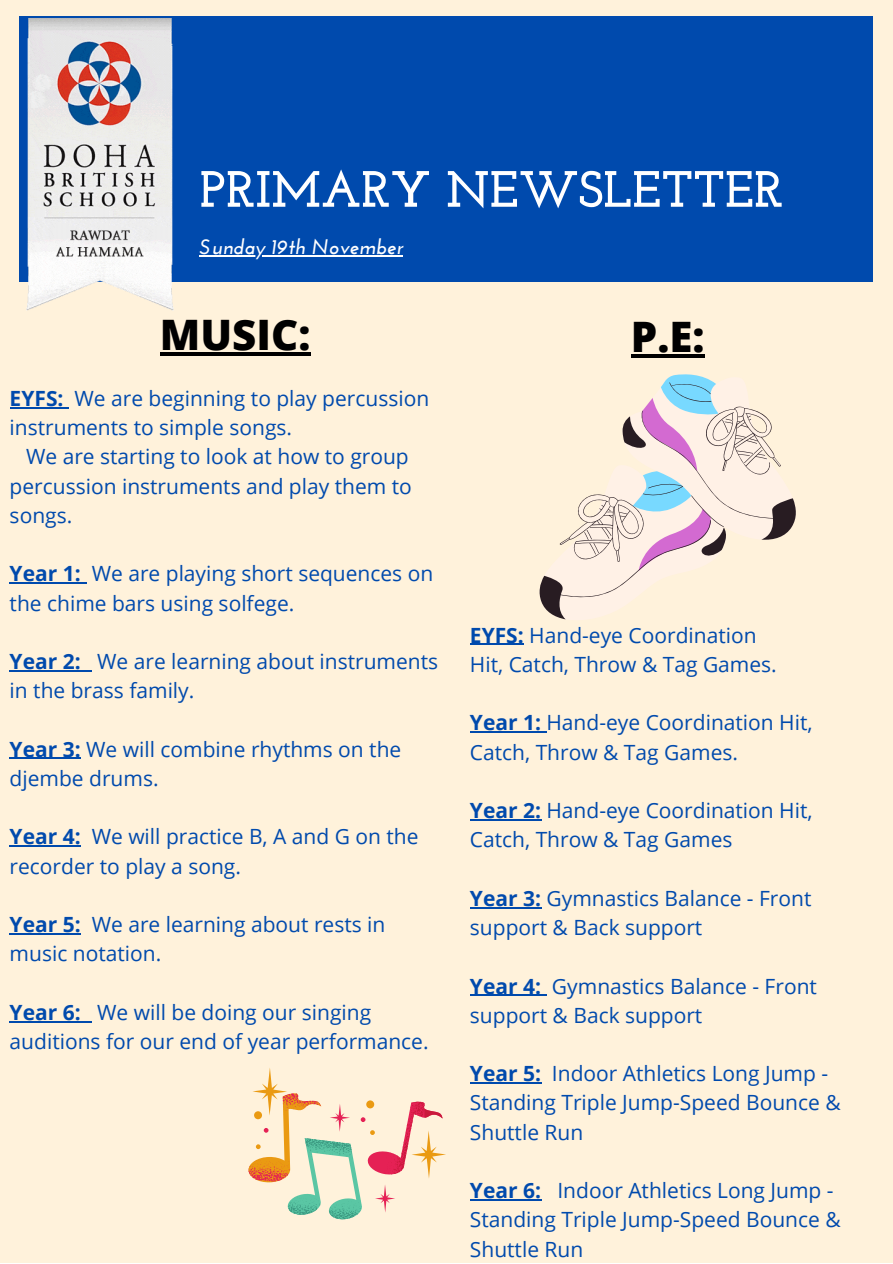
<style>
.page{position:relative;width:893px;height:1264px;background:#fff}
.page>*{position:absolute;margin:0;border:0;box-sizing:border-box;transform-origin:0 0}
.t1{font:700 51px "Josefin Slab";color:#fff}
.t2{font:800 42px "Open Sans";color:#000}
.t3{font:21px/29.2px "Open Sans";color:#004aad}
.t4{font:italic 700 21px "Josefin Sans";color:#fff}
.s1{font-weight:700}
</style>
<div class="page">
<div style="left:0;top:0;width:892px;height:1262px;background:#fff2db"></div>
<svg style="left:248px;top:1068px;width:198px;height:151px"></svg>
<svg style="left:539px;top:374px;width:257px;height:246px"></svg>
<div style="left:19px;top:17px;width:853px;height:265px;background:#004aad"></div>
<img style="left:26px;top:18px;width:148px;height:293px">
<hr style="left:200px;top:255px;width:203px;height:1px;background:#fff">
<hr style="left:160px;top:352px;width:150px;height:3px;background:#000">
<hr style="left:630px;top:355px;width:74px;height:3px;background:#000">
<hr style="left:470px;top:643px;width:54px;height:2px;background:#004aad">
<hr style="left:470px;top:731px;width:76px;height:1px;background:#004aad">
<hr style="left:470px;top:819px;width:71px;height:1px;background:#004aad">
<hr style="left:470px;top:906px;width:71px;height:2px;background:#004aad">
<hr style="left:470px;top:994px;width:71px;height:1px;background:#004aad">
<hr style="left:470px;top:1082px;width:71px;height:1px;background:#004aad">
<hr style="left:470px;top:1199px;width:71px;height:1px;background:#004aad">
<hr style="left:10px;top:407px;width:54px;height:1px;background:#004aad">
<hr style="left:10px;top:582px;width:71px;height:1px;background:#004aad">
<hr style="left:10px;top:670px;width:71px;height:1px;background:#004aad">
<hr style="left:10px;top:758px;width:71px;height:1px;background:#004aad">
<hr style="left:10px;top:845px;width:71px;height:1px;background:#004aad">
<hr style="left:10px;top:933px;width:71px;height:1px;background:#004aad">
<hr style="left:10px;top:1021px;width:71px;height:1px;background:#004aad">
<p class="t1" style="left:200px;top:168px;width:585px">PRIMARY NEWSLETTER</p>
<p class="t4" style="left:200px;top:238px;width:205px">Sunday 19th November</p>
<p class="t2" style="left:160px;top:305px;width:152px">MUSIC:</p>
<p class="t2" style="left:630px;top:307px;width:75px">P.E:</p>
<p class="t3" style="left:10px;top:383px;width:421px"><span class="s1">EYFS:</span> We are beginning to play percussion instruments to simple songs.</p>
<p class="t3" style="left:10px;top:441px;width:404px;text-indent:16px">We are starting to look at how to group percussion instruments and play them to songs.</p>
<p class="t3" style="left:10px;top:558px;width:425px"><span class="s1">Year 1:</span> We are playing short sequences on the chime bars using solfege.</p>
<p class="t3" style="left:10px;top:646px;width:430px"><span class="s1">Year 2:</span> We are learning about instruments in the brass family.</p>
<p class="t3" style="left:10px;top:734px;width:393px"><span class="s1">Year 3:</span> We will combine rhythms on the djembe drums.</p>
<p class="t3" style="left:10px;top:821px;width:410px"><span class="s1">Year 4:</span> We will practice B, A and G on the recorder to play a song.</p>
<p class="t3" style="left:10px;top:909px;width:377px"><span class="s1">Year 5:</span> We are learning about rests in music notation.</p>
<p class="t3" style="left:10px;top:997px;width:420px"><span class="s1">Year 6:</span> We will be doing our singing auditions for our end of year performance.</p>
<p class="t3" style="left:470px;top:620px;width:288px"><span class="s1">EYFS:</span> Hand-eye Coordination</p>
<p class="t3" style="left:470px;top:649px;width:308px">Hit, Catch, Throw &amp; Tag Games.</p>
<p class="t3" style="left:470px;top:707px;width:344px"><span class="s1">Year 1:</span> Hand-eye Coordination Hit,<br>Catch, Throw &amp; Tag Games.</p>
<p class="t3" style="left:470px;top:795px;width:344px"><span class="s1">Year 2:</span> Hand-eye Coordination Hit,<br>Catch, Throw &amp; Tag Games</p>
<p class="t3" style="left:470px;top:883px;width:343px"><span class="s1">Year 3:</span> Gymnastics Balance - Front support &amp; Back support</p>
<p class="t3" style="left:470px;top:970px;width:348px"><span class="s1">Year 4:</span> Gymnastics Balance - Front support &amp; Back support</p>
<p class="t3" style="left:470px;top:1058px;width:372px"><span class="s1">Year 5:</span> Indoor Athletics Long Jump -<br>Standing Triple Jump-Speed Bounce &amp;<br>Shuttle Run</p>
<p class="t3" style="left:470px;top:1175px;width:372px"><span class="s1">Year 6:</span> Indoor Athletics Long Jump -<br>Standing Triple Jump-Speed Bounce &amp;<br>Shuttle Run</p>
</div>
